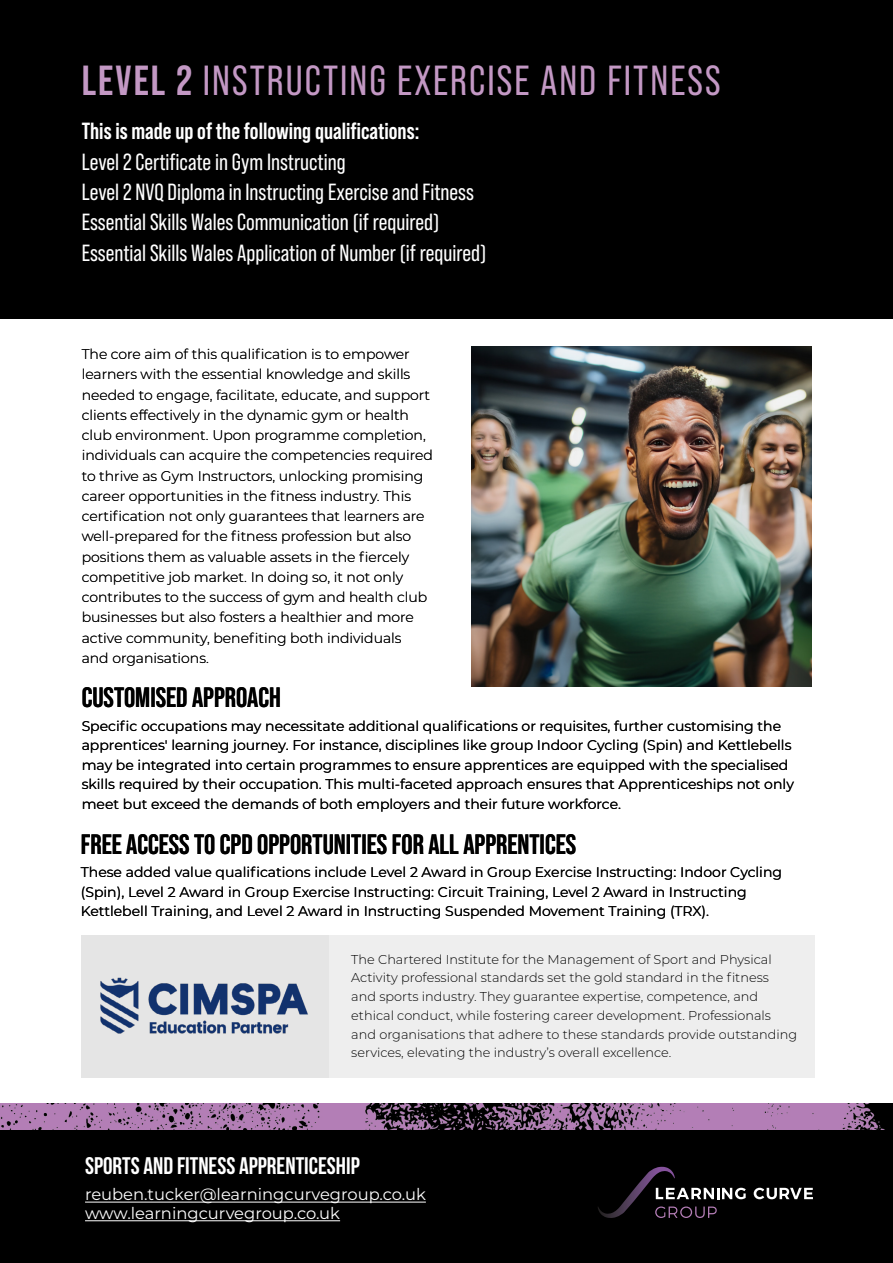
<style>
.page{position:relative;width:893px;height:1263px;background:#fff}
.page>*{position:absolute;margin:0;border:0;box-sizing:border-box;transform-origin:0 0}
.t1{font:42px "Bebas Neue Pro";letter-spacing:.05em;color:#c398c4}
.t2{font:700 28.05px "Bebas Neue Pro";color:#000}
.t3{font:24px "Bebas Neue";color:#fff}
.t4{font:23.4px/30.3px "Bebas Neue Pro";color:#fff}
.t5{font:700 23.4px "Bebas Neue Pro";color:#fff}
.t6{font:16.35px/18.6px "Montserrat";color:#fff}
.t7{font:13.95px/19.5px "Montserrat";color:#000}
.t8{font:300 13.95px/20.2px "Montserrat";color:#000}
.t9{font:300 12.9px/18.8px "Montserrat";color:#000}
.s1{font-weight:700}
</style>
<div class="page">
<img style="left:472px;top:347px;width:340px;height:340px">
<div style="left:0;top:1123px;width:893px;height:140px;background:#000"></div>
<svg style="left:0;top:1103px;width:893px;height:26px;background:#8b638d"></svg>
<div style="left:0;top:0;width:893px;height:319px;background:#000"></div>
<svg style="left:82px;top:935px;width:247px;height:142px;background:#c8ccd4"></svg>
<div style="left:329px;top:935px;width:486px;height:142px;background:#eee"></div>
<svg style="left:754px;top:1188px;width:59px;height:11px"></svg>
<svg style="left:598px;top:1167px;width:148px;height:51px"></svg>
<hr style="left:85px;top:1202px;width:341px;height:1px;background:#fff">
<hr style="left:85px;top:1220px;width:255px;height:1px;background:#fff">
<h1 class="t1" style="left:82px;top:56px;width:640px"><span class="s1">LEVEL 2</span> INSTRUCTING EXERCISE AND FITNESS</h1>
<h3 class="t5" style="left:82px;top:118px;width:339px">This is made up of the following qualifications:</h3>
<h3 class="t4" style="left:82px;top:146px;width:406px">Level 2 Certificate in Gym Instructing<br>Level 2 NVQ Diploma in Instructing Exercise and Fitness Essential Skills Wales Communication (if required)<br>Essential Skills Wales Application of Number (if required)</h3>
<h3 class="t4" style="left:134px;top:207px;width:10px">a</h3>
<p class="t8" style="left:82px;top:344px;width:353px">The core aim of this qualification is to empower learners with the essential knowledge and skills needed to engage, facilitate, educate, and support clients effectively in the dynamic gym or health club environment. Upon programme completion, individuals can acquire the competencies required to thrive as Gym Instructors, unlocking promising career opportunities in the fitness industry. This certification not only guarantees that learners are well-prepared for the fitness profession but also positions them as valuable assets in the fiercely competitive job market. In doing so, it not only contributes to the success of gym and health club businesses but also fosters a healthier and more active community, benefiting both individuals<br>and organisations.</p>
<p class="t8" style="left:82px;top:627px;width:10px">a</p>
<h2 class="t2" style="left:82px;top:681px;width:201px">CUSTOMISED APPROACH</h2>
<p class="t7" style="left:82px;top:716px;width:714px">Specific occupations may necessitate additional qualifications or requisites, further customising the apprentices' learning journey. For instance, disciplines like group Indoor Cycling (Spin) and Kettlebells may be integrated into certain programmes to ensure apprentices are equipped with the specialised skills required by their occupation. This multi-faceted approach ensures that Apprenticeships not only meet but exceed the demands of both employers and their future workforce.</p>
<h2 class="t2" style="left:81px;top:828px;width:497px">FREE ACCESS TO CPD OPPORTUNITIES FOR ALL APPRENTICES</h2>
<p class="t7" style="left:81px;top:862px;width:703px">These added value qualifications include Level 2 Award in Group Exercise Instructing: Indoor Cycling (Spin), Level 2 Award in Group Exercise Instructing: Circuit Training, Level 2 Award in Instructing<br>Kettlebell Training, and Level 2 Award in Instructing Suspended Movement Training (TRX).</p>
<p class="t9" style="left:351px;top:949px;width:447px">The Chartered Institute for the Management of Sport and Physical Activity professional standards set the gold standard in the fitness<br>and sports industry. They guarantee expertise, competence, and ethical conduct, while fostering career development. Professionals and organisations that adhere to these standards provide outstanding services, elevating the industry’s overall excellence.</p>
<h3 class="t3" style="left:85px;top:1152px;width:276px">SPORTS AND FITNESS APPRENTICESHIP</h3>
<p class="t6" style="left:85px;top:1185px;width:342px">reuben.tucker@learningcurvegroup.co.uk www.learningcurvegroup.co.uk</p>
</div>
